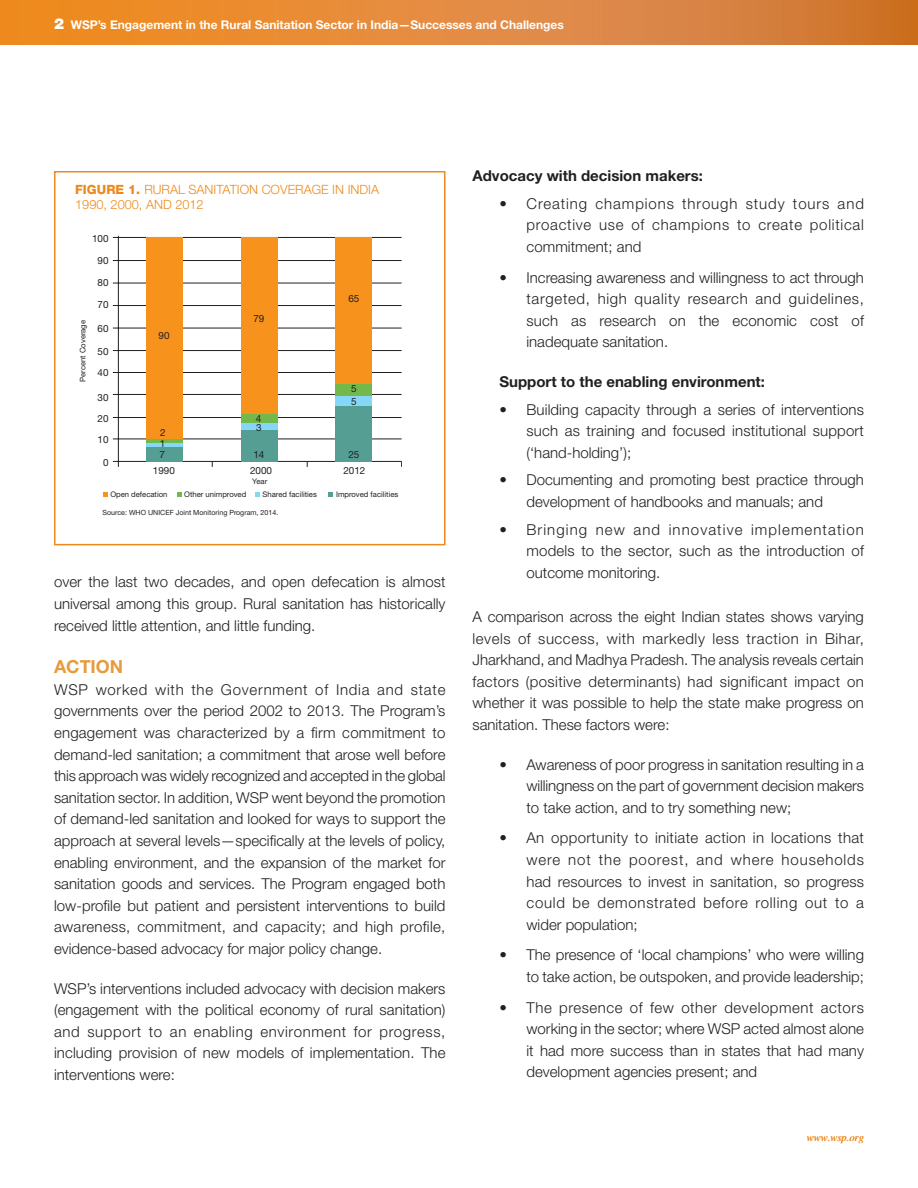
<style>
.page{position:relative;width:918px;height:1188px;background:#fff}
.page>*{position:absolute;margin:0;border:0;box-sizing:border-box;transform-origin:0 0}
.sub3{font:700 18px "Helvetica Neue";color:#e79b3d}
.body{font:300 15px/21.6px "Helvetica Neue";color:#231f20;text-align:justify}
.body-2{font:700 15px "Helvetica Neue";color:#231f20}
.sub2{font:300 12.75px "Helvetica Neue LT Std";color:#ed891d}
.Running_Header2{font:700 12px "Helvetica Neue";color:#fff}
.t1{font:italic 10.5px "Times";color:#ed891d}
.t2{font:9.9px/21.5px "Helvetica Neue";color:#231f20}
.t3{font:7.65px "Helvetica Neue";color:#231f20}
.t4{font:7.05px "Helvetica Neue";color:#231f20}
.s1{font-weight:900;font-size:15px}
.s2{font-weight:800}
</style>
<div class="page">
<img style="left:0;top:0;width:918px;height:45px">
<div style="left:54px;top:171px;width:392px;height:374px;border:2px solid #ed891d"></div>
<hr style="left:113px;top:237px;width:289px;height:1px;background:#231f20">
<hr style="left:113px;top:260px;width:289px;height:1px;background:#231f20">
<hr style="left:113px;top:283px;width:289px;height:1px;background:#231f20">
<hr style="left:113px;top:305px;width:289px;height:1px;background:#231f20">
<hr style="left:113px;top:328px;width:289px;height:1px;background:#231f20">
<hr style="left:113px;top:350px;width:289px;height:1px;background:#231f20">
<hr style="left:113px;top:372px;width:289px;height:1px;background:#231f20">
<hr style="left:113px;top:394px;width:289px;height:1px;background:#231f20">
<hr style="left:113px;top:417px;width:289px;height:1px;background:#231f20">
<hr style="left:113px;top:439px;width:289px;height:1px;background:#231f20">
<hr style="left:113px;top:461px;width:289px;height:1px;background:#231f20">
<hr style="left:118px;top:236px;width:1px;height:231px;background:#231f20">
<div style="left:146px;top:238px;width:37px;height:202px;background:#f7931d"></div>
<svg style="left:146px;top:440px;width:37px;height:4px"></svg>
<hr style="left:146px;top:444px;width:37px;height:3px;background:#86d6f7">
<div style="left:146px;top:447px;width:37px;height:15px;background:#559e93"></div>
<div style="left:241px;top:238px;width:36px;height:177px;background:#f7931d"></div>
<div style="left:241px;top:414px;width:36px;height:10px;background:#72b84b"></div>
<div style="left:241px;top:424px;width:36px;height:6px;background:#86d6f7"></div>
<div style="left:241px;top:430px;width:36px;height:32px;background:#559e93"></div>
<div style="left:336px;top:238px;width:36px;height:146px;background:#f7931d"></div>
<div style="left:336px;top:384px;width:36px;height:12px;background:#72b84b"></div>
<div style="left:336px;top:396px;width:36px;height:10px;background:#86d6f7"></div>
<div style="left:336px;top:406px;width:36px;height:56px;background:#559e93"></div>
<svg style="left:103px;top:492px;width:5px;height:5px"></svg>
<svg style="left:177px;top:492px;width:5px;height:5px"></svg>
<svg style="left:255px;top:492px;width:5px;height:5px"></svg>
<svg style="left:328px;top:492px;width:5px;height:5px"></svg>
<p class="Running_Header2" style="left:54px;top:17px;width:511px"><span class="s1">2</span> WSP’s Engagement in the Rural Sanitation Sector in India—Successes and Challenges</p>
<p class="sub2" style="left:75px;top:181px;width:305px"><span class="s2">FIGURE 1.</span> RURAL SANITATION COVERAGE IN INDIA</p>
<p class="sub2" style="left:75px;top:197px;width:130px">1990, 2000, AND 2012</p>
<p class="t2" style="left:92px;top:228px;width:18px">100</p>
<p class="t3" style="left:78px;top:382px;width:63px;rotate:-90deg">Percent Coverage</p>
<p class="t2" style="left:98px;top:250px;width:12px">90<br>80</p>
<p class="t2" style="left:98px;top:293px;width:12px">70</p>
<p class="t2" style="left:98px;top:318px;width:12px">60</p>
<p class="t2" style="left:98px;top:341px;width:12px">50<br>40</p>
<p class="t2" style="left:98px;top:386px;width:12px;text-align:justify">30<br>20<br>10</p>
<p class="t2" style="left:348px;top:288px;width:12px">65</p>
<p class="t2" style="left:253px;top:307px;width:12px">79</p>
<p class="t2" style="left:159px;top:324px;width:12px">90</p>
<p class="t2" style="left:351px;top:378px;width:7px">5</p>
<p class="t2" style="left:351px;top:390px;width:7px">5</p>
<p class="t2" style="left:256px;top:414px;width:7px;line-height:9.4px">4<br>3</p>
<p class="t2" style="left:253px;top:443px;width:12px">14</p>
<p class="t2" style="left:348px;top:443px;width:12px">25</p>
<p class="t2" style="left:160px;top:427px;width:7px;line-height:11.2px">2<br>1</p>
<p class="t2" style="left:160px;top:443px;width:7px">7</p>
<p class="t2" style="left:103px;top:452px;width:7px">0</p>
<p class="t2" style="left:153px;top:459px;width:23px">1990</p>
<p class="t2" style="left:343px;top:459px;width:23px">2012</p>
<p class="t2" style="left:250px;top:459px;width:23px">2000</p>
<p class="t3" style="left:252px;top:477px;width:16px">Year</p>
<p class="t4" style="left:103px;top:509px;width:177px">Source: WHO UNICEF Joint Monitoring Program, 2014.</p>
<p class="t3" style="left:110px;top:490px;width:59px">Open defecation</p>
<p class="t3" style="left:184px;top:490px;width:64px">Other unimproved</p>
<p class="t3" style="left:263px;top:490px;width:56px">Shared facilities</p>
<p class="t3" style="left:336px;top:490px;width:64px">Improved facilities</p>
<p class="body" style="left:54px;top:571px;width:393px">over the last two decades, and open defecation is almost universal among this group. Rural sanitation has historically received little attention, and little funding.</p>
<p class="sub3" style="left:54px;top:656px;width:71px">ACTION</p>
<p class="body" style="left:54px;top:678px;width:393px">WSP worked with the Government of India and state governments over the period 2002 to 2013. The Program’s engagement was characterized by a firm commitment to demand-led sanitation; a commitment that arose well before this approach was widely recognized and accepted in the global sanitation sector. In addition, WSP went beyond the promotion of demand-led sanitation and looked for ways to support the approach at several levels—specifically at the levels of policy, enabling environment, and the expansion of the market for sanitation goods and services. The Program engaged both low-profile but patient and persistent interventions to build awareness, commitment, and capacity; and high profile, evidence-based advocacy for major policy change.</p>
<p class="body" style="left:54px;top:977px;width:393px">WSP’s interventions included advocacy with decision makers (engagement with the political economy of rural sanitation) and support to an enabling environment for progress, including provision of new models of implementation. The interventions were:</p>
<p class="body-2" style="left:472px;top:167px;width:232px">Advocacy with decision makers:</p>
<p class="body" style="left:526px;top:192px;width:339px;text-indent:-27px">• Creating champions through study tours and proactive use of champions to create political commitment; and</p>
<p class="body" style="left:526px;top:266px;width:339px;text-indent:-27px">• Increasing awareness and willingness to act through targeted, high quality research and guidelines, such as research on the economic cost of inadequate sanitation.</p>
<p class="body-2" style="left:500px;top:372px;width:267px">Support to the enabling environment:</p>
<p class="body" style="left:526px;top:398px;width:339px;text-indent:-27px">• Building capacity through a series of interventions such as training and focused institutional support (‘hand-holding’);</p>
<p class="body" style="left:526px;top:469px;width:339px;text-indent:-27px">• Documenting and promoting best practice through development of handbooks and manuals; and</p>
<p class="body" style="left:526px;top:518px;width:339px;text-indent:-27px">• Bringing new and innovative implementation models to the sector, such as the introduction of outcome monitoring.</p>
<p class="body" style="left:472px;top:606px;width:393px">A comparison across the eight Indian states shows varying levels of success, with markedly less traction in Bihar, Jharkhand, and Madhya Pradesh. The analysis reveals certain factors (positive determinants) had significant impact on whether it was possible to help the state make progress on sanitation. These factors were:</p>
<p class="body" style="left:526px;top:753px;width:339px;text-indent:-27px">• Awareness of poor progress in sanitation resulting in a willingness on the part of government decision makers to take action, and to try something new;</p>
<p class="body" style="left:526px;top:827px;width:339px;text-indent:-27px">• An opportunity to initiate action in locations that were not the poorest, and where households had resources to invest in sanitation, so progress could be demonstrated before rolling out to a wider population;</p>
<p class="body" style="left:500px;top:944px;width:366px;text-align:right">• The presence of ‘local champions’ who were willing to take action, be outspoken, and provide leadership;</p>
<p class="body" style="left:526px;top:996px;width:339px;text-indent:-27px">• The presence of few other development actors working in the sector; where WSP acted almost alone it had more success than in states that had many development agencies present; and</p>
<p class="t1" style="left:807px;top:1132px;width:59px">www.wsp.org</p>
</div>
